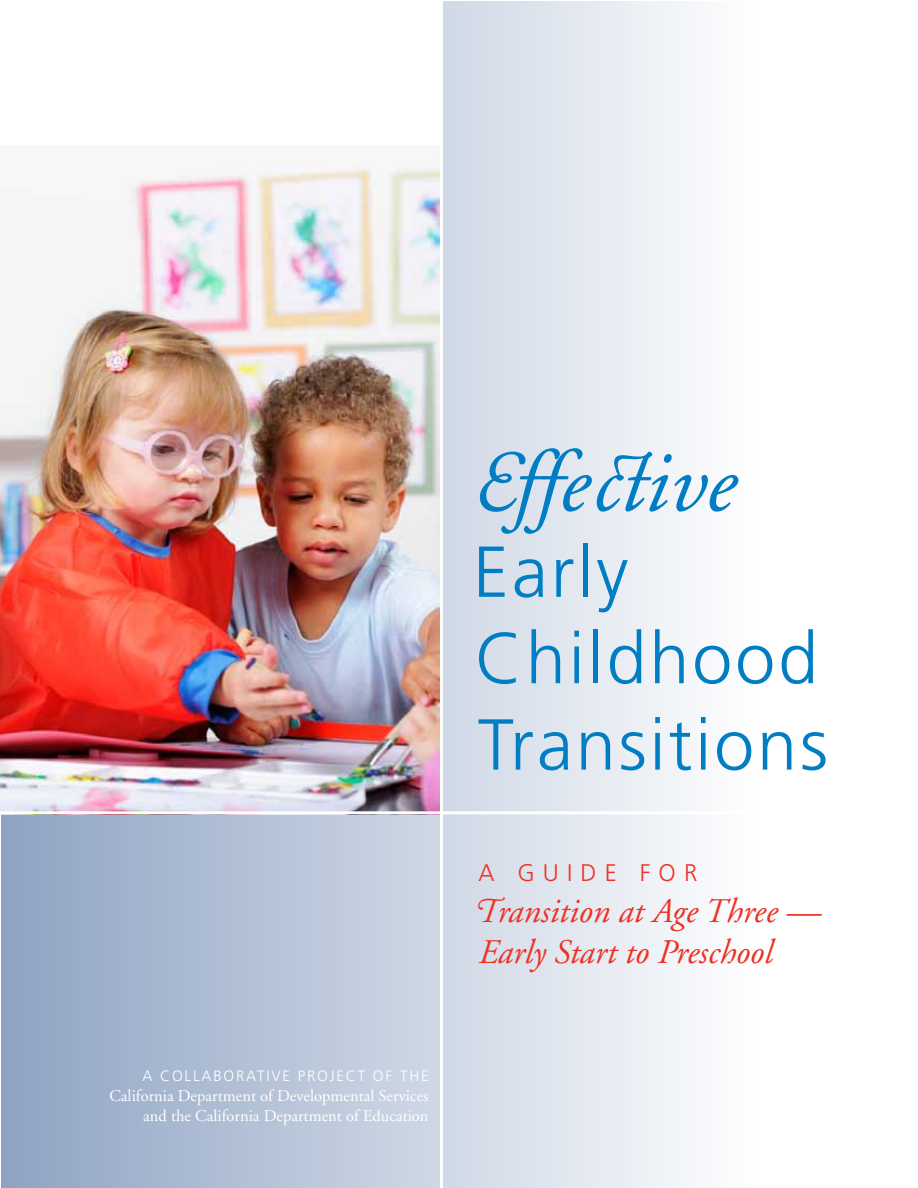
<style>
.page{position:relative;width:918px;height:1188px;background:#fff}
.page>*{position:absolute;margin:0;border:0;box-sizing:border-box;transform-origin:0 0}
.t1{font:italic 87px "Adobe Garamond";color:#007dc3}
.t2{font:300 72px/86.4px "Frutiger";letter-spacing:.04em;color:#007dc3}
.t3{font:italic 34.5px/41.4px "Adobe Garamond";color:#ee3124}
.t4{font:300 24px "Frutiger";letter-spacing:.34em;color:#ee3124}
.t5{font:16.5px/19.8px "Adobe Garamond";color:#fff;text-align:right}
.t6{font:300 15px "Frutiger";letter-spacing:.12em;color:#fff}
.s1{font-family:"Adobe Garamond Alt"}
</style>
<div class="page">
<div style="left:1px;top:2px;width:881px;height:1186px;background:linear-gradient(to right,#90a5c4,#fff)"></div>
<div style="left:0;top:0;width:441px;height:156px;background:#fff"></div>
<hr style="left:440px;top:0;width:3px;height:1188px;background:#fff">
<img style="left:0;top:156px;width:439px;height:655px">
<hr style="left:0;top:811px;width:918px;height:3px;background:#fff">
<p class="t6" style="left:142px;top:1067px;width:288px">A C oll A bor AT iv E proj ECT of T h E</p>
<p class="t5" style="left:109px;top:1086px;width:321px">California Department of Developmental Services and the California Department of Education</p>
<h1 class="t1" style="left:471px;top:436px;width:267px"><span class="s1">E</span>ffe<span class="s1">c</span>ive</h1>
<h1 class="t2" style="left:473px;top:530px;width:357px">Early<br>Childhood<br>Transitions</h1>
<p class="t4" style="left:478px;top:859px;width:220px">A GuidE for</p>
<h1 class="t3" style="left:472px;top:892px;width:350px"><span class="s1">T</span>ransition at Age Three —<br>Early Start to Preschool</h1>
</div>
